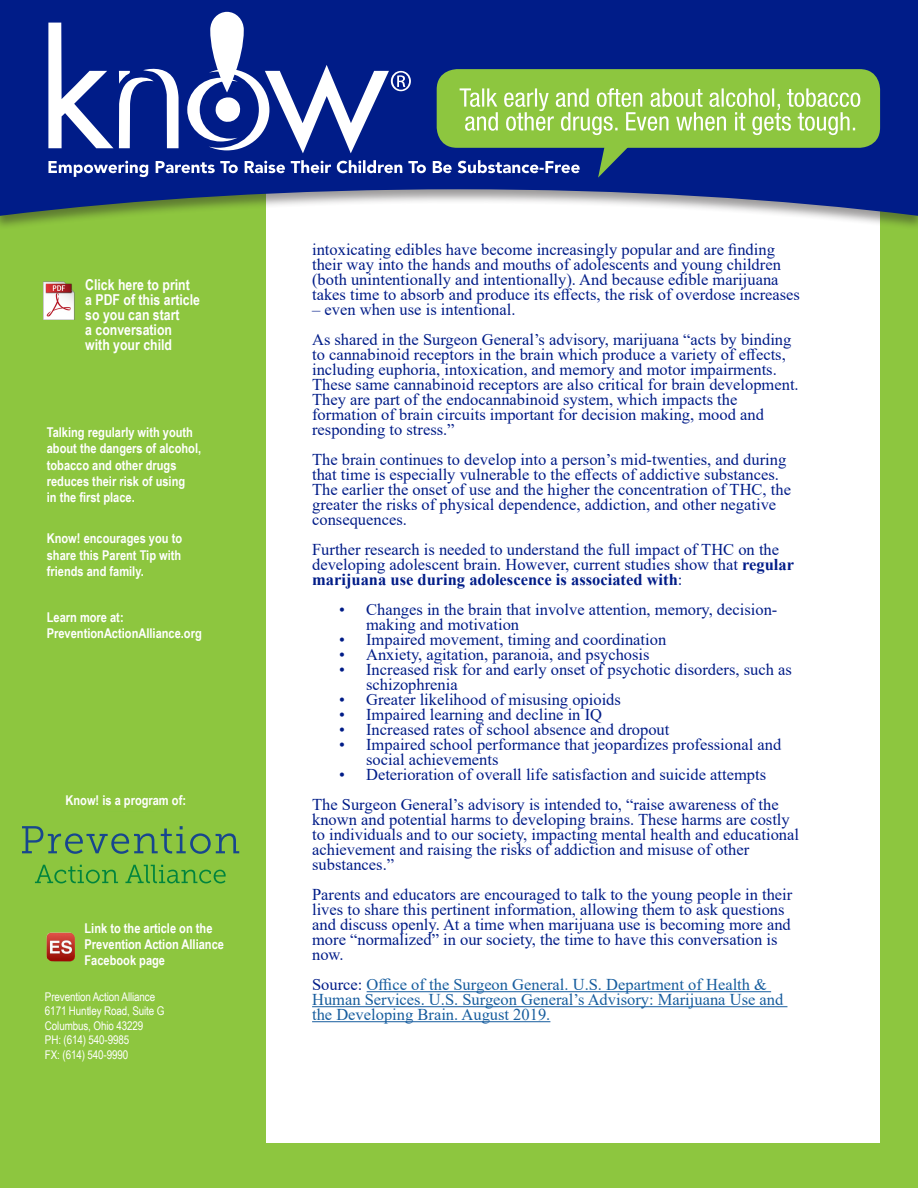
<style>
.page{position:relative;width:918px;height:1188px;background:#fff}
.page>*{position:absolute;margin:0;border:0;box-sizing:border-box;transform-origin:0 0}
.t1{font:16.5px/15px "Times New Roman";color:#001c88}
.t2{font:16.5px/15px "Times New Roman";color:#175d9e}
.t3{font:700 15px/15px "Arial Narrow";color:#fff}
.t4{font:700 13.5px/16.2px "Arial Narrow";color:#fff}
.t5{font:12px "Arial Narrow";letter-spacing:-.01em;color:#fff}
.s1{font-weight:700}
.s2{color:#001c88}
</style>
<div class="page">
<div style="left:258px;top:116px;width:660px;height:1072px;background:#8dc63f"></div>
<div style="left:266px;top:153px;width:614px;height:990px;background:#fff"></div>
<div style="left:0;top:116px;width:262px;height:1072px;background:#8dc63f"></div>
<div style="left:0;top:0;width:918px;height:230px;background:#231f20;opacity:.45"></div>
<svg style="left:0;top:0;width:918px;height:216px;background:#354c95"></svg>
<div style="left:437px;top:69px;width:443px;height:79px;background:#8dc63f;border-radius:20px"></div>
<svg style="left:48px;top:12px;width:812px;height:166px"></svg>
<hr style="left:367px;top:991px;width:404px;height:1px;background:#175d9e">
<hr style="left:312px;top:1006px;width:475px;height:1px;background:#175d9e">
<hr style="left:312px;top:1021px;width:238px;height:1px;background:#175d9e">
<svg style="left:22px;top:826px;width:217px;height:28px"></svg>
<svg style="left:35px;top:865px;width:83px;height:18px"></svg>
<svg style="left:125px;top:865px;width:101px;height:18px"></svg>
<img style="left:44px;top:281px;width:31px;height:39px">
<img style="left:46px;top:933px;width:29px;height:29px">
<p class="t3" style="left:85px;top:277px;width:116px">Click here to print a PDF of this article so you can start<br>a conversation with your child</p>
<p class="t4" style="left:47px;top:424px;width:156px">Talking regularly with youth about the dangers of alcohol, tobacco and other drugs reduces their risk of using<br>in the first place.</p>
<p class="t4" style="left:47px;top:530px;width:137px;text-align:justify">Know! encourages you to share this Parent Tip with friends and family.</p>
<p class="t4" style="left:47px;top:608px;width:157px">Learn more at:<br>PreventionActionAlliance.org</p>
<p class="t4" style="left:65px;top:791px;width:122px">Know! is a program of:</p>
<p class="t4" style="left:85px;top:919px;width:141px">Link to the article on the<br>Prevention Action Alliance<br>Facebook page</p>
<p class="t5" style="left:45px;top:988px;width:112px">Prevention Action Alliance</p>
<p class="t5" style="left:45px;top:1002px;width:121px">6171 Huntley Road, Suite G</p>
<p class="t5" style="left:45px;top:1017px;width:100px">Columbus, Ohio 43229</p>
<p class="t5" style="left:45px;top:1031px;width:86px">PH: (614) 540-9985</p>
<p class="t5" style="left:45px;top:1046px;width:85px">FX: (614) 540-9990</p>
<p class="t1" style="left:312px;top:241px;width:489px">intoxicating edibles have become increasingly popular and are finding their way into the hands and mouths of adolescents and young children (both unintentionally and intentionally). And because edible marijuana takes time to absorb and produce its effects, the risk of overdose increases</p>
<p class="t1" style="left:312px;top:301px;width:205px">– even when use is intentional.</p>
<p class="t1" style="left:312px;top:331px;width:488px">As shared in the Surgeon General’s advisory, marijuana “acts by binding to cannabinoid receptors in the brain which produce a variety of effects, including euphoria, intoxication, and memory and motor impairments.<br>These same cannabinoid receptors are also critical for brain development.<br>They are part of the endocannabinoid system, which impacts the formation of brain circuits important for decision making, mood and responding to stress.”</p>
<p class="t1" style="left:312px;top:451px;width:480px">The brain continues to develop into a person’s mid-twenties, and during that time is especially vulnerable to the effects of addictive substances.<br>The earlier the onset of use and the higher the concentration of THC, the greater the risks of physical dependence, addiction, and other negative consequences.</p>
<p class="t1" style="left:312px;top:541px;width:483px">Further research is needed to understand the full impact of THC on the developing adolescent brain. However, current studies show that <span class="s1">regular marijuana use during adolescence is associated with</span>:</p>
<p class="t1" style="left:366px;top:601px;width:413px;text-indent:-27px">• Changes in the brain that involve attention, memory, decision&shy;making and motivation</p>
<p class="t1" style="left:339px;top:631px;width:329px">• Impaired movement, timing and coordination</p>
<p class="t1" style="left:339px;top:646px;width:312px">• Anxiety, agitation, paranoia, and psychosis</p>
<p class="t1" style="left:366px;top:661px;width:427px;text-indent:-27px">• Increased risk for and early onset of psychotic disorders, such as schizophrenia</p>
<p class="t1" style="left:339px;top:691px;width:283px">• Greater likelihood of misusing opioids</p>
<p class="t1" style="left:339px;top:706px;width:264px">• Impaired learning and decline in IQ</p>
<p class="t1" style="left:339px;top:721px;width:332px">• Increased rates of school absence and dropout</p>
<p class="t1" style="left:366px;top:736px;width:417px;text-indent:-27px">• Impaired school performance that jeopardizes professional and social achievements</p>
<p class="t1" style="left:339px;top:766px;width:429px">• Deterioration of overall life satisfaction and suicide attempts</p>
<p class="t1" style="left:312px;top:796px;width:488px">The Surgeon General’s advisory is intended to, “raise awareness of the known and potential harms to developing brains. These harms are costly to individuals and to our society, impacting mental health and educational achievement and raising the risks of addiction and misuse of other substances.”</p>
<p class="t1" style="left:312px;top:886px;width:482px">Parents and educators are encouraged to talk to the young people in their lives to share this pertinent information, allowing them to ask questions and discuss openly. At a time when marijuana use is becoming more and more “normalized” in our society, the time to have this conversation is now.</p>
<p class="t2" style="left:312px;top:976px;width:473px"><span class="s2">Source:</span> Office of the Surgeon General. U.S. Department of Health &amp;<br>Human Services. U.S. Surgeon General’s Advisory: Marijuana Use and the Developing Brain. August 2019.</p>
</div>
